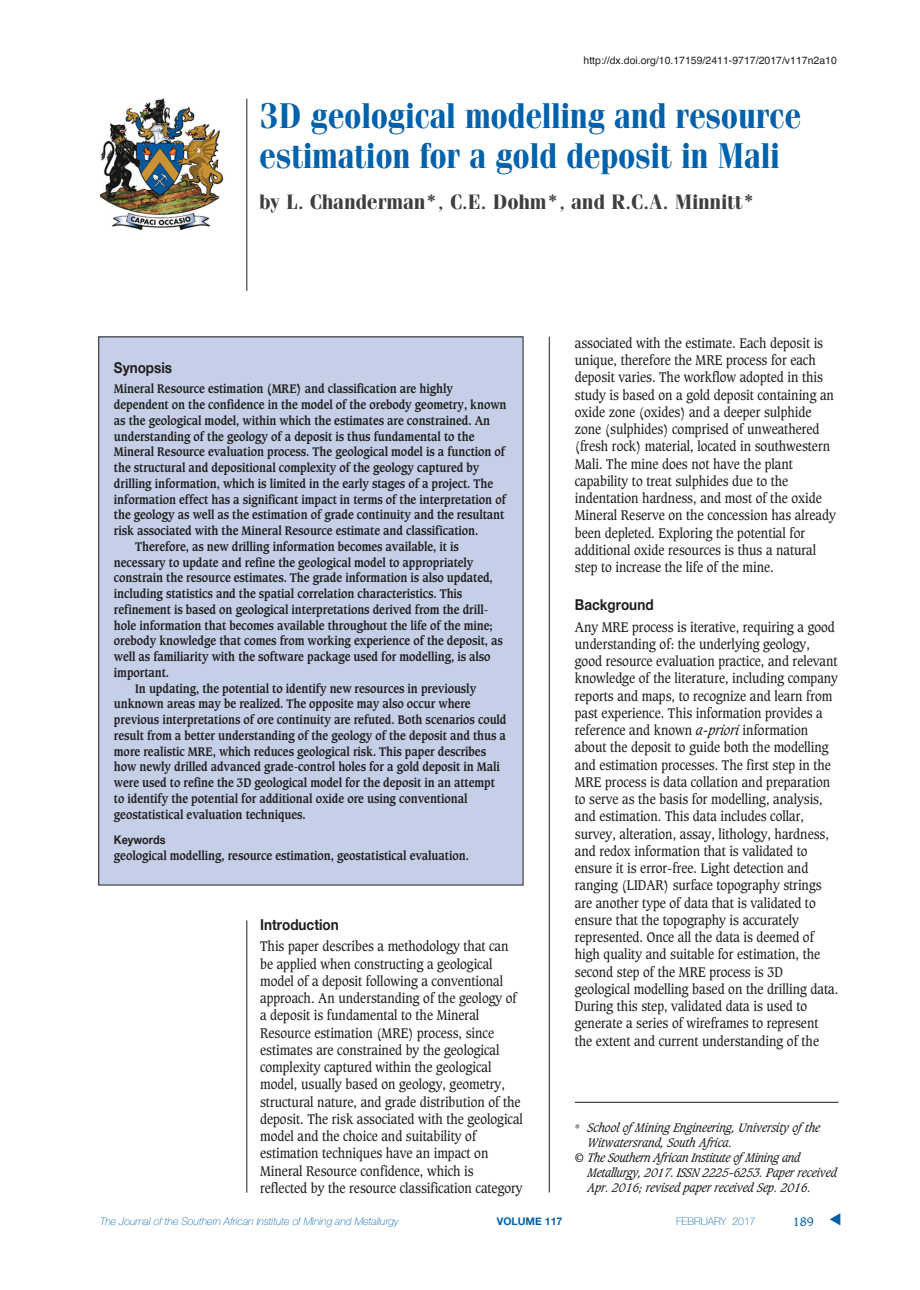
<style>
.page{position:relative;width:920px;height:1290px;background:#fff}
.page>*{position:absolute;margin:0;border:0;box-sizing:border-box;transform-origin:0 0}
.t1{font:36px/40.2px "Cg Fenice Bd";letter-spacing:-.005em;color:#0161aa;scale:.9 1}
.t2{font:21px "Cg Fenice Bd";letter-spacing:-.005em;color:#3e3e3f}
.t3{font:700 15px "Helvetica Neue";color:#231f20;scale:.9 1}
.t4{font:13.5px/17.2px "Caxton";color:#231f20;scale:.9 1}
.t5{font:700 12px "Caxton";letter-spacing:-.005em;color:#231f20;scale:.9 1}
.t6{font:italic 12px "Caxton";letter-spacing:-.005em;color:#231f20;scale:.9 1}
.t7{font:italic 12px "Caxton";letter-spacing:-.025em;color:#231f20;scale:.9 1}
.t8{font:700 12px "Helvetica Neue";color:#231f20;scale:.9 1}
.t9{font:12px "Caxton";color:#0161aa}
.t10{font:italic 100 10.5px "Helvetica Neue";color:#0161aa}
.t11{font:10.5px "Helvetica";color:#231f20}
.t12{font:100 10.5px "Helvetica Neue";color:#0161aa}
.t13{font:700 10.5px "Helvetica Neue";color:#0161aa}
.s1{font-style:italic}
.s2{font-family:"Times";font-style:normal}
</style>
<div class="page">
<hr style="left:247px;top:99px;width:1px;height:192px;background:#231f20">
<hr style="left:247px;top:920px;width:1px;height:273px;background:#231f20">
<div style="left:99px;top:337px;width:424px;height:548px;background:#c5d0e8"></div>
<hr style="left:575px;top:1102px;width:263px;height:1px;background:#231f20">
<hr style="left:549px;top:337px;width:1px;height:855px;background:#231f20">
<img style="left:101px;top:98px;width:123px;height:132px">
<p class="t11" style="left:584px;top:55px;width:255px">http://dx.doi.org/10.17159/2411-9717/2017/v117n2a10</p>
<h1 class="t1" style="left:259px;top:95px;width:604px">3D geological modelling and resource estimation for a gold deposit in Mali</h1>
<h2 class="t2" style="left:259px;top:189px;width:497px">by L. Chanderman*, C.E. Dohm*, and R.C.A. Minnitt*</h2>
<p class="t3" style="left:114px;top:359px;width:66px">Synopsis</p>
<p class="t5" style="left:114px;top:383px;width:378px">Mineral Resource estimation (MRE) and classification are highly</p>
<p class="t5" style="left:114px;top:399px;width:438px">dependent on the confidence in the model of the orebody geometry, known</p>
<p class="t5" style="left:114px;top:415px;width:420px">as the geological model, within which the estimates are constrained. An</p>
<p class="t5" style="left:114px;top:431px;width:402px">understanding of the geology of a deposit is thus fundamental to the</p>
<p class="t5" style="left:114px;top:446px;width:436px">Mineral Resource evaluation process. The geological model is a function of</p>
<p class="t5" style="left:114px;top:462px;width:408px">the structural and depositional complexity of the geology captured by</p>
<p class="t5" style="left:114px;top:478px;width:423px">drilling information, which is limited in the early stages of a project. The</p>
<p class="t5" style="left:114px;top:494px;width:437px">information effect has a significant impact in terms of the interpretation of</p>
<p class="t5" style="left:114px;top:509px;width:435px">the geology as well as the estimation of grade continuity and the resultant</p>
<p class="t5" style="left:114px;top:525px;width:406px">risk associated with the Mineral Resource estimate and classification.</p>
<p class="t5" style="left:135px;top:541px;width:361px">Therefore, as new drilling information becomes available, it is</p>
<p class="t5" style="left:114px;top:557px;width:401px">necessary to update and refine the geological model to appropriately</p>
<p class="t5" style="left:114px;top:572px;width:422px">constrain the resource estimates. The grade information is also updated,</p>
<p class="t5" style="left:114px;top:588px;width:389px">including statistics and the spatial correlation characteristics. This</p>
<p class="t5" style="left:114px;top:604px;width:418px">refinement is based on geological interpretations derived from the drill-</p>
<p class="t5" style="left:114px;top:620px;width:422px">hole information that becomes available throughout the life of the mine;</p>
<p class="t5" style="left:114px;top:635px;width:434px">orebody knowledge that comes from working experience of the deposit, as</p>
<p class="t5" style="left:114px;top:651px;width:420px">well as familiarity with the software package used for modelling, is also</p>
<p class="t5" style="left:114px;top:667px;width:63px">important.</p>
<p class="t5" style="left:135px;top:683px;width:380px">In updating, the potential to identify new resources in previously</p>
<p class="t5" style="left:114px;top:698px;width:398px">unknown areas may be realized. The opposite may also occur where</p>
<p class="t5" style="left:114px;top:714px;width:438px">previous interpretations of ore continuity are refuted. Both scenarios could</p>
<p class="t5" style="left:114px;top:730px;width:437px">result from a better understanding of the geology of the deposit and thus a</p>
<p class="t5" style="left:114px;top:746px;width:415px">more realistic MRE, which reduces geological risk. This paper describes</p>
<p class="t5" style="left:114px;top:761px;width:430px">how newly drilled advanced grade-control holes for a gold deposit in Mali</p>
<p class="t5" style="left:114px;top:777px;width:425px">were used to refine the 3D geological model for the deposit in an attempt</p>
<p class="t5" style="left:114px;top:793px;width:394px">to identify the potential for additional oxide ore using conventional</p>
<p class="t5" style="left:114px;top:809px;width:215px">geostatistical evaluation techniques.</p>
<p class="t8" style="left:114px;top:833px;width:59px">Keywords</p>
<p class="t5" style="left:114px;top:850px;width:396px">geological modelling, resource estimation, geostatistical evaluation.</p>
<p class="t3" style="left:260px;top:915px;width:89px">Introduction</p>
<p class="t4" style="left:260px;top:939px;width:293px">This paper describes a methodology that can be applied when constructing a geological model of a deposit following a conventional approach. An understanding of the geology of a deposit is fundamental to the Mineral Resource estimation (MRE) process, since estimates are constrained by the geological complexity captured within the geological model, usually based on geology, geometry, structural nature, and grade distribution of the deposit. The risk associated with the geological model and the choice and suitability of estimation techniques have an impact on Mineral Resource confidence, which is reflected by the resource classification category</p>
<p class="t4" style="left:575px;top:335px;width:291px">associated with the estimate. Each deposit is unique, therefore the MRE process for each deposit varies. The workflow adopted in this study is based on a gold deposit containing an oxide zone (oxides) and a deeper sulphide zone (sulphides) comprised of unweathered (fresh rock) material, located in southwestern Mali. The mine does not have the plant capability to treat sulphides due to the indentation hardness, and most of the oxide Mineral Reserve on the concession has already been depleted. Exploring the potential for additional oxide resources is thus a natural step to increase the life of the mine.</p>
<p class="t3" style="left:575px;top:595px;width:89px">Background</p>
<p class="t4" style="left:575px;top:619px;width:294px">Any MRE process is iterative, requiring a good understanding of: the underlying geology, good resource evaluation practice, and relevant knowledge of the literature, including company reports and maps, to recognize and learn from past experience. This information provides a reference and known <span class="s1">a-priori</span> information about the deposit to guide both the modelling and estimation processes. The first step in the MRE process is data collation and preparation to serve as the basis for modelling, analysis, and estimation. This data includes collar, survey, alteration, assay, lithology, hardness, and redox information that is validated to ensure it is error-free. Light detection and ranging (LIDAR) surface topography strings are another type of data that is validated to ensure that the topography is accurately represented. Once all the data is deemed of high quality and suitable for estimation, the second step of the MRE process is 3D geological modelling based on the drilling data.<br>During this step, validated data is used to generate a series of wireframes to represent the extent and current understanding of the</p>
<p class="t6" style="left:575px;top:1122px;width:274px"><span class="s2">*</span> School ofMining Engineering, University ofthe</p>
<p class="t6" style="left:588px;top:1137px;width:162px">Witwatersrand, South Africa.</p>
<p class="t7" style="left:575px;top:1152px;width:252px">© The Southern African Institute ofMining and</p>
<p class="t7" style="left:588px;top:1167px;width:279px">Metallurgy, 2017. ISSN 2225-6253. Paper received</p>
<p class="t6" style="left:588px;top:1182px;width:250px">Apr. 2016; revised paper received Sep. 2016.</p>
<p class="t10" style="left:100px;top:1215px;width:300px">The Journal of the Southern African Institute of Mining and Metallurgy</p>
<p class="t13" style="left:497px;top:1215px;width:67px">VOLUME 117</p>
<p class="t12" style="left:676px;top:1215px;width:81px">FEBRUARY 2017</p>
<p class="t9" style="left:793px;top:1216px;width:23px">189</p>
</div>
